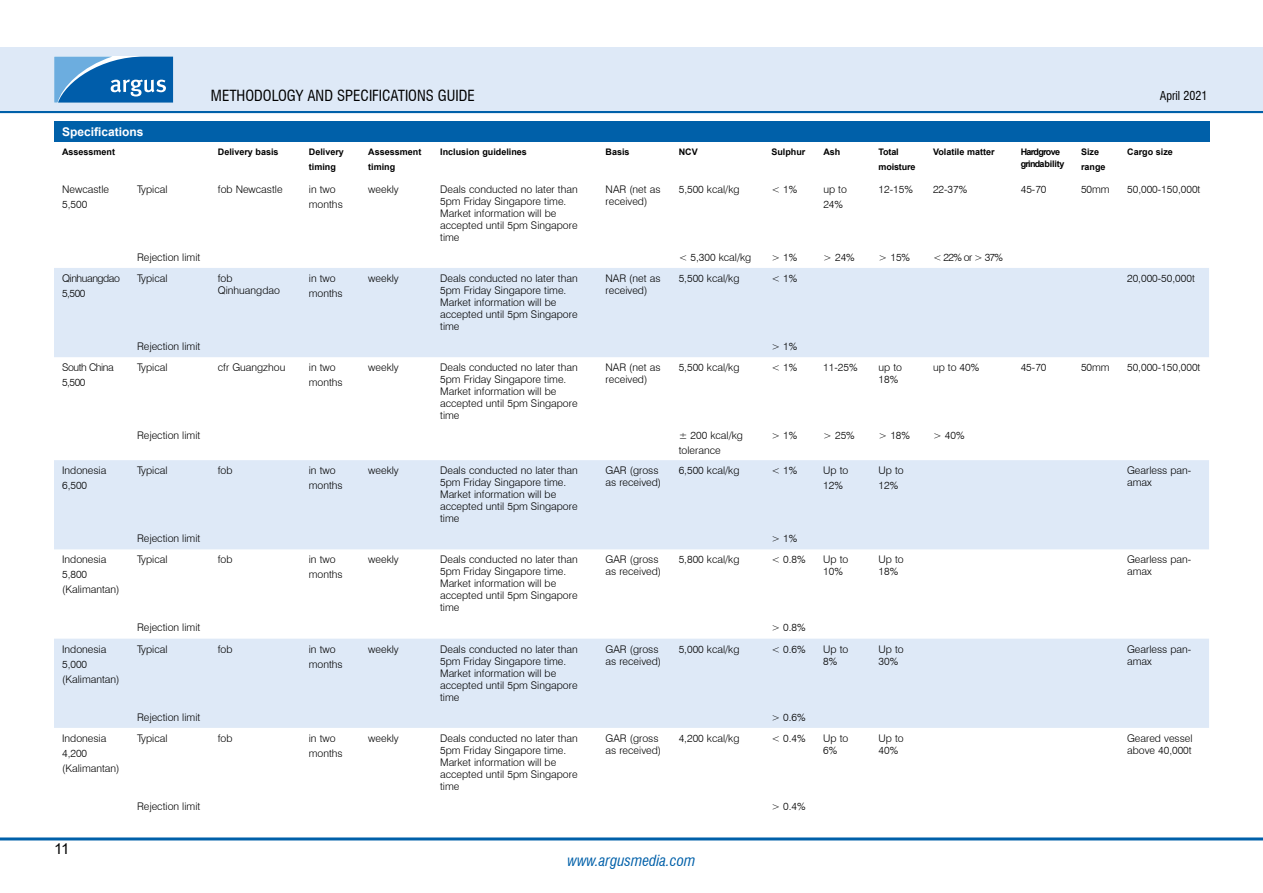
<style>
.page{position:relative;width:1263px;height:893px;background:#fff}
.page>*{position:absolute;margin:0;border:0;box-sizing:border-box;transform-origin:0 0}
.t1{font:condensed 15px "Swiss 721 BT";color:#000}
.t2{font:italic condensed 15px "Swiss 721 BT";color:#0060a9}
.t3{font:15px "Arial";color:#000}
.t4{font:700 12px "Arial";color:#fff}
.t5{font:condensed 12px "Swiss 721 BT";color:#000}
.t6{font:300 10.5px/12px "Swiss 721 BT";color:#000}
.t7{font:300 10.5px/15px "Swiss 721 BT";letter-spacing:-.04em;color:#000}
.t8{font:700 9px/15px "Arial";color:#000}
.t9{font:700 9px/12px "Arial";letter-spacing:-.08em;color:#000}
.t10{font:700 9px/15px "Arial";letter-spacing:-.02em;color:#000}
</style>
<div class="page">
<hr style="left:0;top:110px;width:1263px;height:3px;background:#0060a9">
<div style="left:0;top:47px;width:1263px;height:64px;background:#dee9f7"></div>
<svg style="left:54px;top:57px;width:119px;height:46px;background:#317ebd"></svg>
<hr style="left:0;top:837px;width:1263px;height:3px;background:#0060a9">
<div style="left:54px;top:122px;width:1155px;height:20px;background:#0060a9"></div>
<svg style="left:54px;top:268px;width:1155px;height:460px;fill:#dee9f7"></svg>
<h1 class="t1" style="left:211px;top:87px;width:175px">METHODOLOGY AND SPECI FICATI</h1>
<h1 class="t1" style="left:408px;top:87px;width:68px">ONS GUIDE</h1>
<p class="t5" style="left:1160px;top:88px;width:49px">APRIL 2021</p>
<p class="t4" style="left:62px;top:124px;width:83px">Specifications</p>
<p class="t8" style="left:62px;top:144px;width:55px">Assessment</p>
<p class="t8" style="left:218px;top:144px;width:62px">Delivery basis</p>
<p class="t8" style="left:309px;top:144px;width:37px">Delivery timing</p>
<p class="t8" style="left:368px;top:144px;width:55px">Assessment timing</p>
<p class="t8" style="left:440px;top:144px;width:88px">Inclusion guidelines</p>
<p class="t8" style="left:606px;top:144px;width:26px">Basis</p>
<p class="t8" style="left:679px;top:144px;width:20px">NCV</p>
<p class="t8" style="left:771px;top:144px;width:36px">Sulphur</p>
<p class="t8" style="left:823px;top:144px;width:19px">Ash</p>
<p class="t10" style="left:879px;top:144px;width:38px">Total moisture</p>
<p class="t8" style="left:933px;top:144px;width:63px">Volatile matter</p>
<p class="t9" style="left:1021px;top:146px;width:45px">Hardgrove grindability</p>
<p class="t8" style="left:1081px;top:144px;width:26px">Size range</p>
<p class="t8" style="left:1127px;top:144px;width:47px">Cargo size</p>
<p class="t6" style="left:62px;top:181px;width:48px;line-height:15px">Newcastle<br>5,500</p>
<p class="t6" style="left:137px;top:183px;width:32px">Typical</p>
<p class="t6" style="left:218px;top:183px;width:66px">fob Newcastle</p>
<p class="t6" style="left:309px;top:181px;width:35px;line-height:15px">in two months</p>
<p class="t6" style="left:368px;top:183px;width:32px">weekly</p>
<p class="t6" style="left:440px;top:183px;width:139px">Deals conducted no later than<br>5pm Friday Singapore time.<br>Market information will be accepted until 5pm Singapore time</p>
<p class="t6" style="left:606px;top:183px;width:56px">NAR (net as received)</p>
<p class="t6" style="left:679px;top:183px;width:62px">5,500 kcal/kg</p>
<p class="t6" style="left:771px;top:183px;width:27px">&lt; 1%</p>
<p class="t6" style="left:823px;top:181px;width:25px;line-height:15px">up to<br>24%</p>
<p class="t6" style="left:879px;top:183px;width:36px">12-15%</p>
<p class="t6" style="left:933px;top:183px;width:36px">22-37%</p>
<p class="t6" style="left:1021px;top:183px;width:27px">45-70</p>
<p class="t6" style="left:1081px;top:183px;width:30px">50mm</p>
<p class="t6" style="left:1127px;top:183px;width:75px">50,000-150,000t</p>
<p class="t6" style="left:137px;top:251px;width:65px">Rejection limit</p>
<p class="t6" style="left:679px;top:251px;width:74px">&lt; 5,300 kcal/kg</p>
<p class="t6" style="left:771px;top:251px;width:27px">&gt; 1%</p>
<p class="t6" style="left:823px;top:251px;width:33px">&gt; 24%</p>
<p class="t6" style="left:878px;top:251px;width:33px">&gt; 15%</p>
<p class="t6" style="left:933px;top:251px;width:72px">&lt; 22% or &gt; 37%</p>
<p class="t7" style="left:62px;top:271px;width:59px">Qinhuangdao<br>5,500</p>
<p class="t6" style="left:137px;top:272px;width:32px">Typical</p>
<p class="t6" style="left:218px;top:272px;width:64px">fob<br>Qinhuangdao</p>
<p class="t6" style="left:309px;top:271px;width:35px;line-height:15px">in two months</p>
<p class="t6" style="left:368px;top:272px;width:32px">weekly</p>
<p class="t6" style="left:440px;top:272px;width:139px">Deals conducted no later than<br>5pm Friday Singapore time.<br>Market information will be accepted until 5pm Singapore time</p>
<p class="t6" style="left:606px;top:272px;width:56px">NAR (net as received)</p>
<p class="t6" style="left:679px;top:272px;width:62px">5,500 kcal/kg</p>
<p class="t6" style="left:771px;top:272px;width:27px">&lt; 1%</p>
<p class="t6" style="left:1127px;top:272px;width:69px">20,000-50,000t</p>
<p class="t6" style="left:137px;top:340px;width:65px">Rejection limit</p>
<p class="t6" style="left:771px;top:340px;width:27px">&gt; 1%</p>
<p class="t7" style="left:62px;top:360px;width:53px">South China<br>5,500</p>
<p class="t6" style="left:137px;top:361px;width:32px">Typical</p>
<p class="t6" style="left:218px;top:361px;width:69px">cfr Guangzhou</p>
<p class="t6" style="left:309px;top:360px;width:35px;line-height:15px">in two months</p>
<p class="t6" style="left:368px;top:361px;width:32px">weekly</p>
<p class="t6" style="left:440px;top:361px;width:139px">Deals conducted no later than<br>5pm Friday Singapore time.<br>Market information will be accepted until 5pm Singapore time</p>
<p class="t6" style="left:606px;top:361px;width:56px">NAR (net as received)</p>
<p class="t6" style="left:679px;top:361px;width:62px">5,500 kcal/kg</p>
<p class="t6" style="left:771px;top:361px;width:27px">&lt; 1%</p>
<p class="t6" style="left:823px;top:361px;width:36px">11-25%</p>
<p class="t6" style="left:878px;top:361px;width:25px">up to<br>18%</p>
<p class="t6" style="left:933px;top:361px;width:48px">up to 40%</p>
<p class="t6" style="left:1021px;top:361px;width:27px">45-70</p>
<p class="t6" style="left:1081px;top:361px;width:30px">50mm</p>
<p class="t6" style="left:1127px;top:361px;width:75px">50,000-150,000t</p>
<p class="t6" style="left:137px;top:429px;width:65px">Rejection limit</p>
<p class="t6" style="left:679px;top:428px;width:66px;line-height:15px">± 200 kcal/kg tolerance</p>
<p class="t6" style="left:771px;top:429px;width:27px">&gt; 1%</p>
<p class="t6" style="left:823px;top:429px;width:33px">&gt; 25%</p>
<p class="t6" style="left:878px;top:429px;width:33px">&gt; 18%</p>
<p class="t6" style="left:933px;top:429px;width:33px">&gt; 40%</p>
<p class="t6" style="left:62px;top:463px;width:46px;line-height:15px">Indonesia<br>6,500</p>
<p class="t6" style="left:137px;top:464px;width:32px">Typical</p>
<p class="t6" style="left:218px;top:464px;width:16px">fob</p>
<p class="t6" style="left:309px;top:463px;width:35px;line-height:15px">in two months</p>
<p class="t6" style="left:368px;top:464px;width:32px">weekly</p>
<p class="t6" style="left:440px;top:464px;width:139px">Deals conducted no later than<br>5pm Friday Singapore time.<br>Market information will be accepted until 5pm Singapore time</p>
<p class="t6" style="left:605px;top:464px;width:57px">GAR (gross as received)</p>
<p class="t6" style="left:679px;top:464px;width:62px">6,500 kcal/kg</p>
<p class="t6" style="left:771px;top:464px;width:27px">&lt; 1%</p>
<p class="t6" style="left:823px;top:463px;width:27px;line-height:15px">Up to<br>12%</p>
<p class="t6" style="left:878px;top:463px;width:27px;line-height:15px">Up to<br>12%</p>
<p class="t6" style="left:1127px;top:464px;width:66px">Gearless pan&shy;amax</p>
<p class="t6" style="left:137px;top:532px;width:65px">Rejection limit</p>
<p class="t6" style="left:771px;top:532px;width:27px">&gt; 1%</p>
<p class="t6" style="left:62px;top:552px;width:59px;line-height:15px">Indonesia<br>5,800 (Kalimantan)</p>
<p class="t6" style="left:137px;top:554px;width:32px">Typical</p>
<p class="t6" style="left:218px;top:554px;width:16px">fob</p>
<p class="t6" style="left:309px;top:552px;width:35px;line-height:15px">in two months</p>
<p class="t6" style="left:368px;top:554px;width:32px">weekly</p>
<p class="t6" style="left:440px;top:554px;width:139px">Deals conducted no later than<br>5pm Friday Singapore time.<br>Market information will be accepted until 5pm Singapore time</p>
<p class="t6" style="left:605px;top:554px;width:57px">GAR (gross as received)</p>
<p class="t6" style="left:679px;top:554px;width:62px">5,800 kcal/kg</p>
<p class="t6" style="left:771px;top:554px;width:36px">&lt; 0.8%</p>
<p class="t6" style="left:823px;top:554px;width:27px">Up to<br>10%</p>
<p class="t6" style="left:878px;top:554px;width:27px">Up to<br>18%</p>
<p class="t6" style="left:1127px;top:554px;width:66px">Gearless pan&shy;amax</p>
<p class="t6" style="left:137px;top:622px;width:65px">Rejection limit</p>
<p class="t6" style="left:771px;top:622px;width:36px">&gt; 0.8%</p>
<p class="t6" style="left:62px;top:641px;width:59px;line-height:15px">Indonesia<br>5,000 (Kalimantan)</p>
<p class="t6" style="left:137px;top:643px;width:32px">Typical</p>
<p class="t6" style="left:218px;top:643px;width:16px">fob</p>
<p class="t6" style="left:309px;top:641px;width:35px;line-height:15px">in two months</p>
<p class="t6" style="left:368px;top:643px;width:32px">weekly</p>
<p class="t6" style="left:440px;top:643px;width:139px">Deals conducted no later than<br>5pm Friday Singapore time.<br>Market information will be accepted until 5pm Singapore time</p>
<p class="t6" style="left:605px;top:643px;width:57px">GAR (gross as received)</p>
<p class="t6" style="left:679px;top:643px;width:62px">5,000 kcal/kg</p>
<p class="t6" style="left:771px;top:643px;width:36px">&lt; 0.6%</p>
<p class="t6" style="left:823px;top:643px;width:27px">Up to<br>8%</p>
<p class="t6" style="left:878px;top:643px;width:27px">Up to<br>30%</p>
<p class="t6" style="left:1127px;top:643px;width:66px">Gearless pan&shy;amax</p>
<p class="t6" style="left:137px;top:711px;width:65px">Rejection limit</p>
<p class="t6" style="left:771px;top:711px;width:36px">&gt; 0.6%</p>
<p class="t6" style="left:62px;top:731px;width:59px;line-height:15px">Indonesia<br>4,200 (Kalimantan)</p>
<p class="t6" style="left:137px;top:732px;width:32px">Typical</p>
<p class="t6" style="left:218px;top:732px;width:16px">fob</p>
<p class="t6" style="left:309px;top:731px;width:35px;line-height:15px">in two months</p>
<p class="t6" style="left:368px;top:732px;width:32px">weekly</p>
<p class="t6" style="left:440px;top:732px;width:139px">Deals conducted no later than<br>5pm Friday Singapore time.<br>Market information will be accepted until 5pm Singapore time</p>
<p class="t6" style="left:605px;top:732px;width:57px">GAR (gross as received)</p>
<p class="t6" style="left:679px;top:732px;width:62px">4,200 kcal/kg</p>
<p class="t6" style="left:771px;top:732px;width:36px">&lt; 0.4%</p>
<p class="t6" style="left:823px;top:732px;width:27px">Up to<br>6%</p>
<p class="t6" style="left:878px;top:732px;width:27px">Up to<br>40%</p>
<p class="t6" style="left:1127px;top:732px;width:67px">Geared vessel above 40,000t</p>
<p class="t6" style="left:137px;top:800px;width:65px">Rejection limit</p>
<p class="t6" style="left:771px;top:800px;width:36px">&gt; 0.4%</p>
<h1 class="t3" style="left:54px;top:838px;width:17px">11</h1>
<h1 class="t2" style="left:568px;top:851px;width:129px">www.argusmedia.com</h1>
</div>
